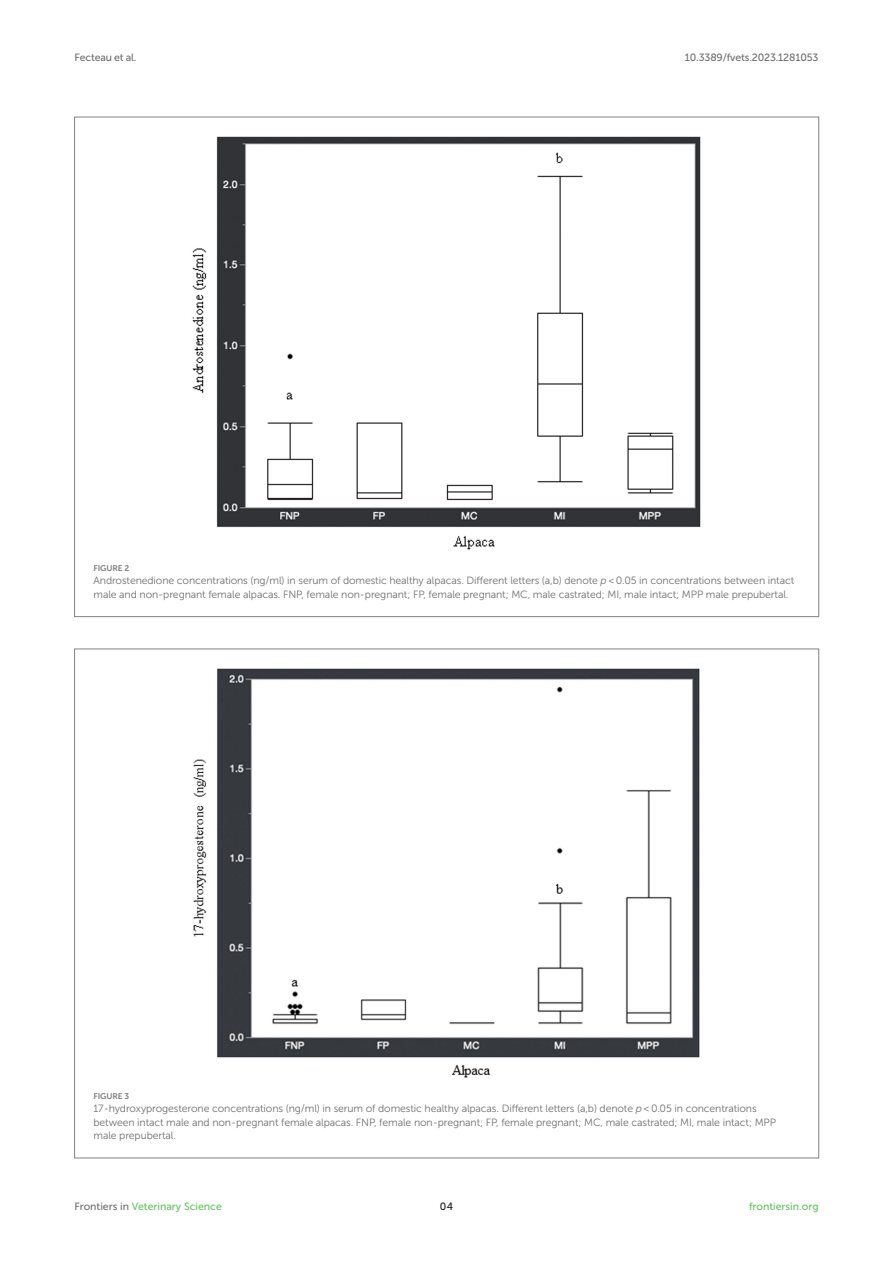
<style>
.page{position:relative;width:893px;height:1263px;background:#fff}
.page>*{position:absolute;margin:0;border:0;box-sizing:border-box;transform-origin:0 0}
.FIG_LEG{font:10.5px/13.5px "Museo Sans 300";letter-spacing:-.01em;color:#706f70}
.t1{font:10.5px "Museo Sans 500";color:#65c161}
.t2{font:10.5px "Museo Sans 500";letter-spacing:-.015em;color:#706f70}
.t3{font:10.5px "Museo Sans 500";color:#1b1c1b}
.FIG_HD{font:8.25px "Museo Sans 700";letter-spacing:-.01em;color:#7e7f7f}
.s1{font-style:italic}
.s2{color:#706f70}
</style>
<div class="page">
<img style="left:192px;top:136px;width:509px;height:414px">
<img style="left:193px;top:668px;width:507px;height:410px">
<p class="t2" style="left:74px;top:51px;width:64px">Fecteau et al.</p>
<p class="t2" style="left:685px;top:51px;width:135px">10.3389/fvets.2023.1281053</p>
<p class="FIG_HD" style="left:94px;top:563px;width:37px">FIGURE 2</p>
<p class="FIG_LEG" style="left:94px;top:574px;width:702px">Androstenedione concentrations (ng/ml) in serum of domestic healthy alpacas. Different letters (a,b) denote <span class="s1">p</span> &lt; 0.05 in concentrations between intact male and non-pregnant female alpacas. FNP, female non-pregnant; FP, female pregnant; MC, male castrated; MI, male intact; MPP male prepubertal.</p>
<p class="FIG_HD" style="left:94px;top:1091px;width:37px">FIGURE 3</p>
<p class="FIG_LEG" style="left:94px;top:1102px;width:684px">17-hydroxyprogesterone concentrations (ng/ml) in serum of domestic healthy alpacas. Different letters (a,b) denote <span class="s1">p</span> &lt; 0.05 in concentrations between intact male and non-pregnant female alpacas. FNP, female non-pregnant; FP, female pregnant; MC, male castrated; MI, male intact; MPP male prepubertal.</p>
<p class="t1" style="left:74px;top:1200px;width:149px"><span class="s2">Frontiers in</span> Veterinary Science</p>
<p class="t3" style="left:440px;top:1200px;width:15px">04</p>
<p class="t1" style="left:749px;top:1200px;width:71px">frontiersin.org</p>
</div>
